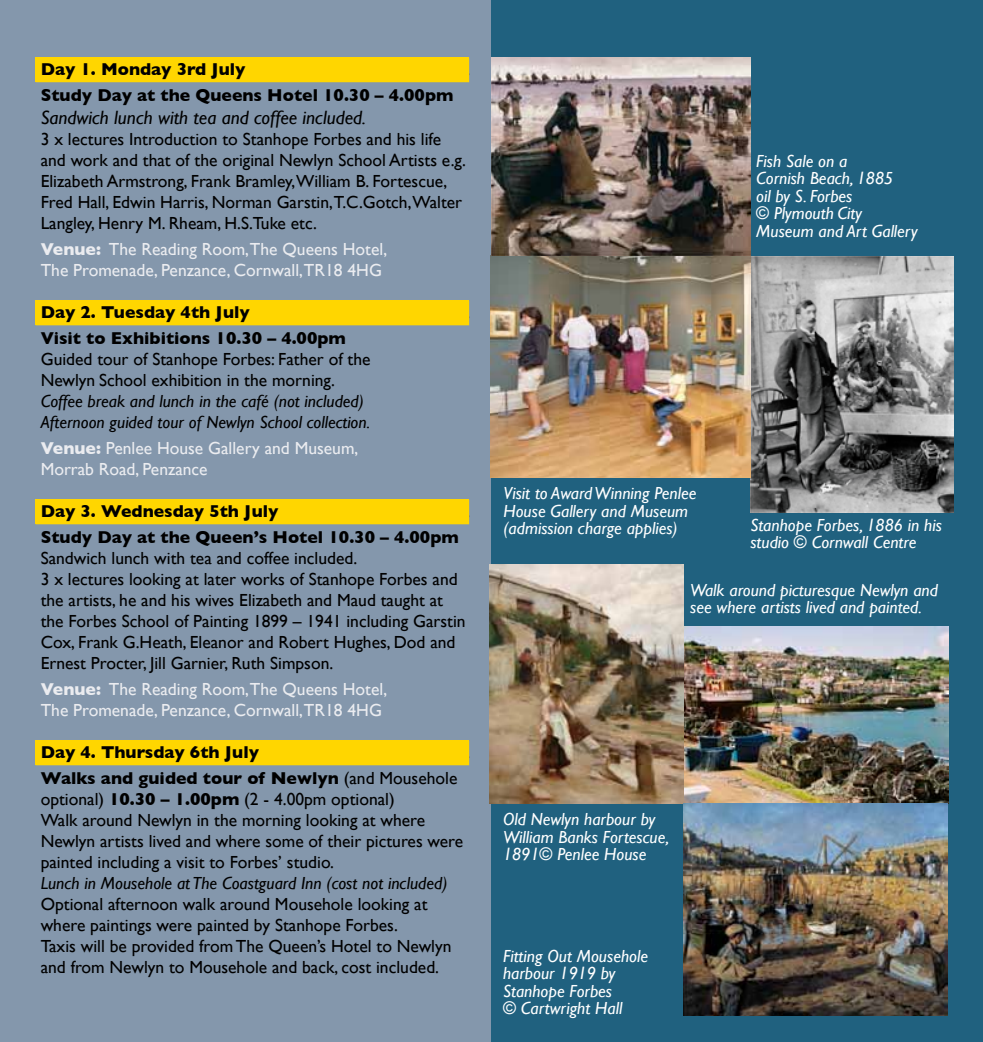
<style>
.page{position:relative;width:983px;height:1042px;background:#fff}
.page>*{position:absolute;margin:0;border:0;box-sizing:border-box;transform-origin:0 0}
.t1{font:italic 19.25px "Gill Sans";color:#000}
.t2{font:17.5px/21px "Gill Sans";color:#000}
.t3{font:italic 17.5px/17.5px "Gill Sans";color:#fff}
.t4{font:700 17.5px/25.9px "Gill Sans";color:#000}
.t5{font:17.5px/21px "Gill Sans";color:#ebecf0}
.t6{font:italic 17.5px/21px "Gill Sans";color:#000}
.s1{font-weight:700}
.s2{font-weight:400}
</style>
<div class="page">
<div style="left:0;top:0;width:492px;height:1042px;background:#8497ac"></div>
<div style="left:35px;top:300px;width:433px;height:25px;background:#ffd600"></div>
<div style="left:35px;top:499px;width:433px;height:25px;background:#ffd600"></div>
<div style="left:35px;top:57px;width:433px;height:25px;background:#ffd600"></div>
<div style="left:35px;top:740px;width:433px;height:25px;background:#ffd600"></div>
<div style="left:36px;top:58px;width:433px;height:24px;background:#ffd600"></div>
<div style="left:36px;top:301px;width:433px;height:24px;background:#ffd600"></div>
<div style="left:36px;top:500px;width:433px;height:24px;background:#ffd600"></div>
<div style="left:36px;top:741px;width:433px;height:24px;background:#ffd600"></div>
<div style="left:491px;top:0;width:491px;height:1042px;background:#20617f"></div>
<img style="left:683px;top:626px;width:264px;height:177px">
<img style="left:489px;top:564px;width:194px;height:240px">
<img style="left:750px;top:256px;width:203px;height:256px">
<img style="left:490px;top:58px;width:260px;height:420px">
<img style="left:683px;top:803px;width:264px;height:212px">
<p class="t4" style="left:41px;top:56px;width:414px">Day 1. Monday 3rd July<br>Study Day at the Queens Hotel 10.30 – 4.00pm</p>
<p class="t1" style="left:41px;top:107px;width:327px">Sandwich lunch with tea and coffee included.</p>
<p class="t2" style="left:41px;top:129px;width:426px">3 x lectures Introduction to Stanhope Forbes and his life and work and that of the original Newlyn School Artists e.g.<br>Elizabeth Armstrong, Frank Bramley,William B. Fortescue, Fred Hall, Edwin Harris, Norman Garstin,T.C.Gotch,Walter Langley, Henry M. Rheam, H.S.Tuke etc.</p>
<p class="t5" style="left:41px;top:239px;width:348px"><span class="s1">Venue:</span> The Reading Room,The Queens Hotel,<br>The Promenade, Penzance, Cornwall,TR18 4HG</p>
<p class="t4" style="left:41px;top:299px;width:307px">Day 2. Tuesday 4th July<br>Visit to Exhibitions 10.30 – 4.00pm</p>
<p class="t2" style="left:41px;top:348px;width:331px">Guided tour of Stanhope Forbes: Father of the<br>Newlyn School exhibition in the morning.</p>
<p class="t6" style="left:41px;top:391px;width:331px">Coffee break and lunch in the café (not included)<br>Afternoon guided tour of Newlyn School collection.</p>
<p class="t5" style="left:41px;top:437px;width:319px"><span class="s1">Venue:</span> Penlee House Gallery and Museum,<br>Morrab Road, Penzance</p>
<p class="t4" style="left:41px;top:498px;width:419px">Day 3. Wednesday 5th July<br>Study Day at the Queen’s Hotel 10.30 – 4.00pm</p>
<p class="t2" style="left:41px;top:547px;width:426px">Sandwich lunch with tea and coffee included.<br>3 x lectures looking at later works of Stanhope Forbes and the artists, he and his wives Elizabeth and Maud taught at the Forbes School of Painting 1899 – 1941 including Garstin Cox, Frank G.Heath, Eleanor and Robert Hughes, Dod and Ernest Procter, Jill Garnier, Ruth Simpson.</p>
<p class="t5" style="left:41px;top:678px;width:348px"><span class="s1">Venue:</span> The Reading Room,The Queens Hotel,<br>The Promenade, Penzance, Cornwall,TR18 4HG</p>
<p class="t4" style="left:41px;top:739px;width:418px">Day 4. Thursday 6th July<br>Walks and guided tour of Newlyn <span class="s2">(and Mousehole</span></p>
<p class="t2" style="left:41px;top:788px;width:424px">optional) <span class="s1">10.30 – 1.00pm</span> (2 - 4.00pm optional)<br>Walk around Newlyn in the morning looking at where Newlyn artists lived and where some of their pictures were painted including a visit to Forbes’ studio.</p>
<p class="t6" style="left:41px;top:872px;width:408px">Lunch in Mousehole at The Coastguard Inn (cost not included)</p>
<p class="t2" style="left:41px;top:893px;width:412px">Optional afternoon walk around Mousehole looking at where paintings were painted by Stanhope Forbes.<br>Taxis will be provided from The Queen’s Hotel to Newlyn and from Newlyn to Mousehole and back, cost included.</p>
<p class="t3" style="left:756px;top:152px;width:163px">Fish Sale on a<br>Cornish Beach, 1885<br>oil by S. Forbes<br>© Plymouth City<br>Museum and Art Gallery</p>
<p class="t3" style="left:503px;top:484px;width:194px">Visit to Award Winning Penlee<br>House Gallery and Museum (admission charge applies)</p>
<p class="t3" style="left:750px;top:516px;width:193px">Stanhope Forbes, 1886 in his studio © Cornwall Centre</p>
<p class="t3" style="left:690px;top:581px;width:249px">Walk around picturesque Newlyn and see where artists lived and painted.</p>
<p class="t3" style="left:503px;top:810px;width:168px">Old Newlyn harbour by<br>William Banks Fortescue,<br>1891© Penlee House</p>
<p class="t3" style="left:503px;top:947px;width:146px">Fitting Out Mousehole harbour 1919 by<br>Stanhope Forbes<br>© Cartwright Hall</p>
</div>
